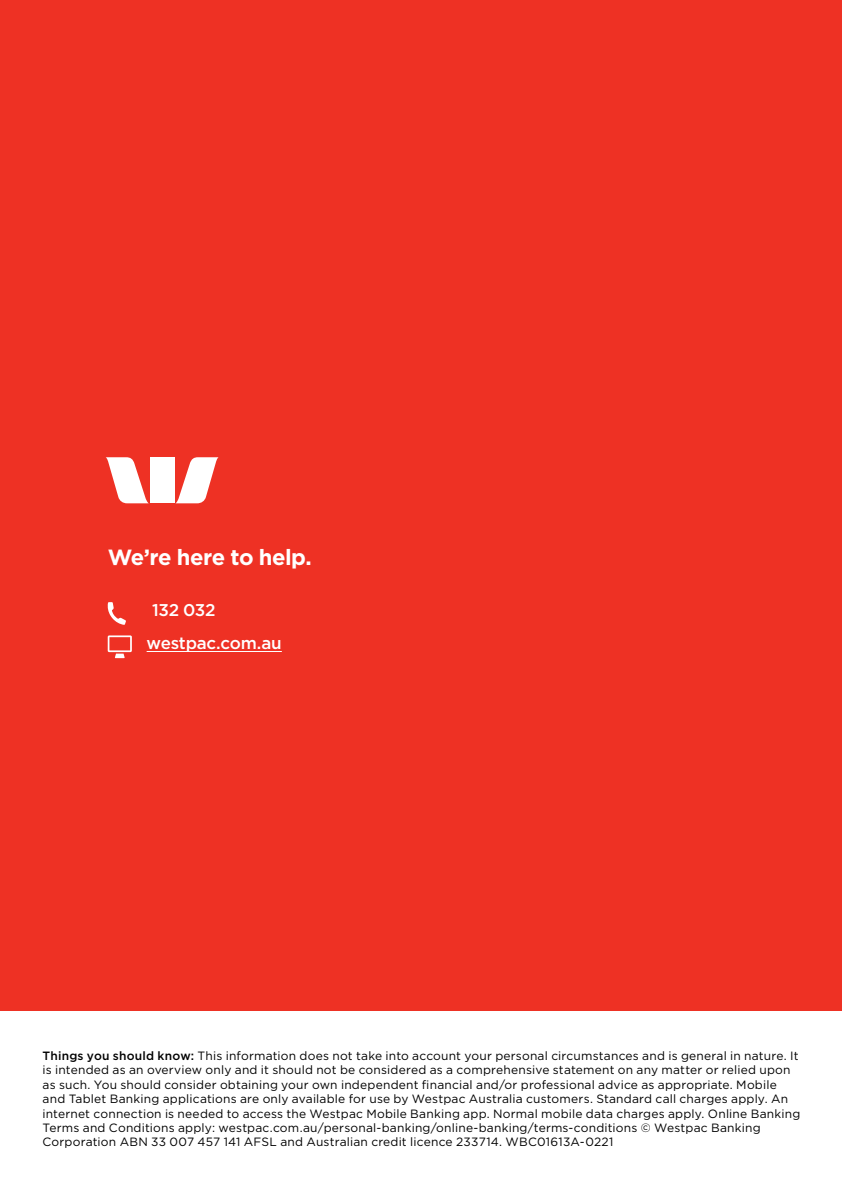
<style>
.page{position:relative;width:842px;height:1191px;background:#fff}
.page>*{position:absolute;margin:0;border:0;box-sizing:border-box;transform-origin:0 0}
.t1{font:700 22px "Gotham";letter-spacing:-.025em;color:#fff}
.t2{font:500 17px "Gotham";letter-spacing:-.015em;color:#fff}
.t3{font:12px/14.4px "Gotham";letter-spacing:.015em;color:#000}
.s1{font-weight:500}
</style>
<div class="page">
<div style="left:0;top:0;width:842px;height:1010px;background:#ee3124"></div>
<svg style="left:108px;top:635px;width:24px;height:23px"></svg>
<hr style="left:147px;top:651px;width:135px;height:1px;background:#fff">
<svg style="left:106px;top:457px;width:42px;height:46px"></svg>
<svg style="left:176px;top:457px;width:43px;height:46px"></svg>
<div style="left:150px;top:457px;width:24px;height:46px;background:#fff"></div>
<svg style="left:107px;top:602px;width:19px;height:23px"></svg>
<h1 class="t1" style="left:108px;top:543px;width:206px">We’re here to help.</h1>
<h2 class="t2" style="left:152px;top:599px;width:65px">132 032</h2>
<h2 class="t2" style="left:147px;top:632px;width:137px">westpac.com.au</h2>
<p class="t3" style="left:43px;top:1048px;width:759px"><span class="s1">Things you should know:</span> This information does not take into account your personal circumstances and is general in nature. It is intended as an overview only and it should not be considered as a comprehensive statement on any matter or relied upon as such. You should consider obtaining your own independent financial and/or professional advice as appropriate. Mobile and Tablet Banking applications are only available for use by Westpac Australia customers. Standard call charges apply. An internet connection is needed to access the Westpac Mobile Banking app. Normal mobile data charges apply. Online Banking Terms and Conditions apply: westpac.com.au/personal-banking/online-banking/terms-conditions © Westpac Banking Corporation ABN 33 007 457 141 AFSL and Australian credit licence 233714. WBC01613A-0221</p>
</div>
